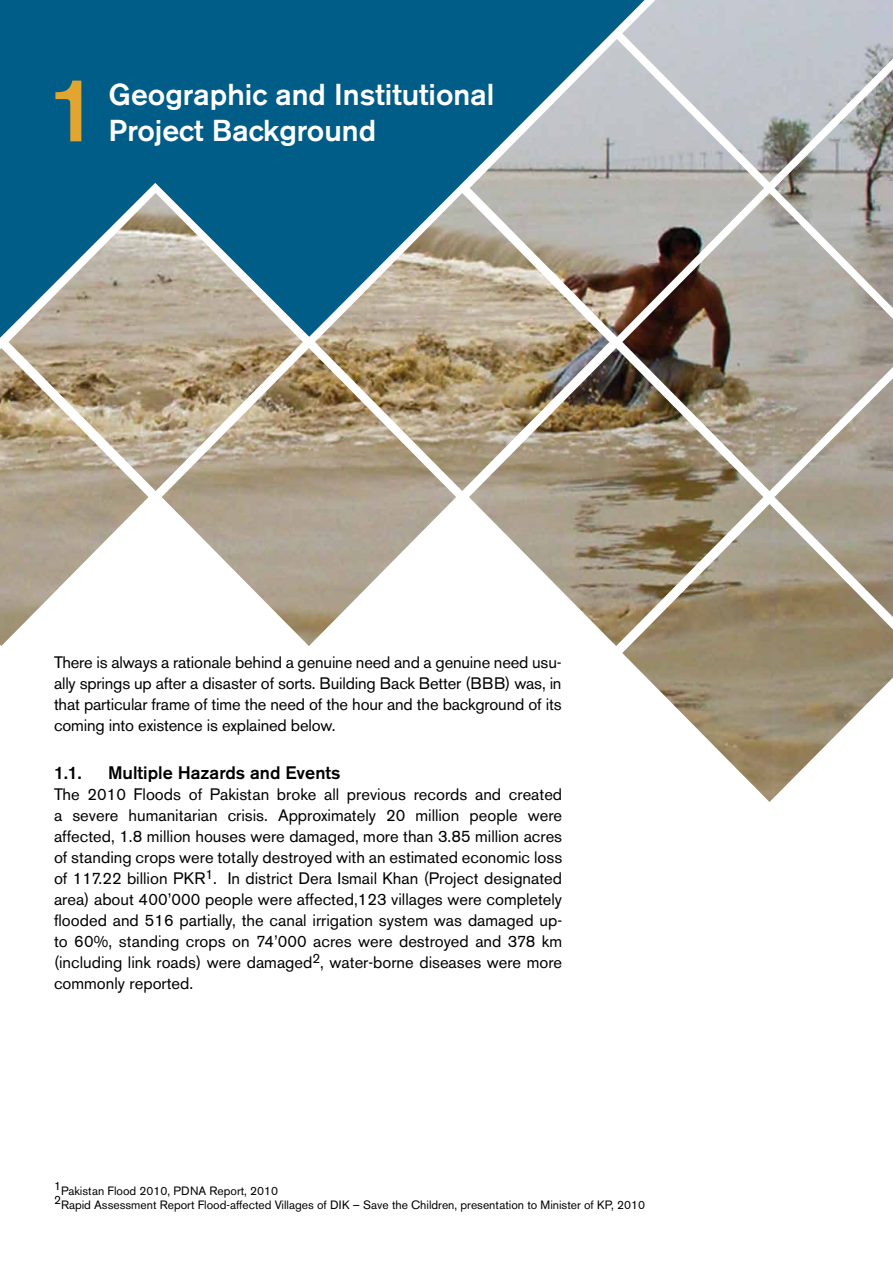
<style>
.page{position:relative;width:893px;height:1263px;background:#fff}
.page>*{position:absolute;margin:0;border:0;box-sizing:border-box;transform-origin:0 0}
.t1{font:500 90px "Akzidenz Grotesk BE";color:#e1a530}
.t2{font:500 30px "Akzidenz Grotesk BE";color:#fff}
.t3{font:500 18px "Akzidenz Grotesk BE";color:#000}
.t4{font:16.5px/21px "Akzidenz Grotesk BE";letter-spacing:-.005em;color:#000;text-align:justify}
.t5{font:12px/14.4px "Akzidenz Grotesk BE";color:#000}
</style>
<div class="page">
<img style="left:0;top:0;width:893px;height:802px">
<h1 class="t1" style="left:49px;top:55px;width:52px">1</h1>
<h2 class="t2" style="left:109px;top:76px;width:387px">Geographic and Institutional</h2>
<h2 class="t2" style="left:109px;top:112px;width:269px">Project Background</h2>
<p class="t4" style="left:54px;top:651px;width:509px">There is always a rationale behind a genuine need and a genuine need usu&shy;ally springs up after a disaster of sorts. Building Back Better (BBB) was, in that particular frame of time the need of the hour and the background of its coming into existence is explained below.</p>
<p class="t3" style="left:54px;top:761px;width:29px">1.1.</p>
<p class="t3" style="left:108px;top:761px;width:234px">Multiple Hazards and Events</p>
<p class="t4" style="left:54px;top:784px;width:510px">The 2010 Floods of Pakistan broke all previous records and created a severe humanitarian crisis. Approximately 20 million people were affected, 1.8 million houses were damaged, more than 3.85 million acres of standing crops were totally destroyed with an estimated economic loss of 117.22 billion PKR<sup>1</sup>. In district Dera Ismail Khan (Project designated area) about 400’000 people were affected,123 villages were completely flooded and 516 partially, the canal irrigation system was damaged up&shy;to 60%, standing crops on 74’000 acres were destroyed and 378 km (including link roads) were damaged<sup>2</sup>, water-borne diseases were more commonly reported.</p>
<p class="t5" style="left:54px;top:1183px;width:593px">1Pakistan Flood 2010, PDNA Report, 2010<br>2Rapid Assessment Report Flood-affected Villages of DIK – Save the Children, presentation to Minister of KP, 2010</p>
</div>
